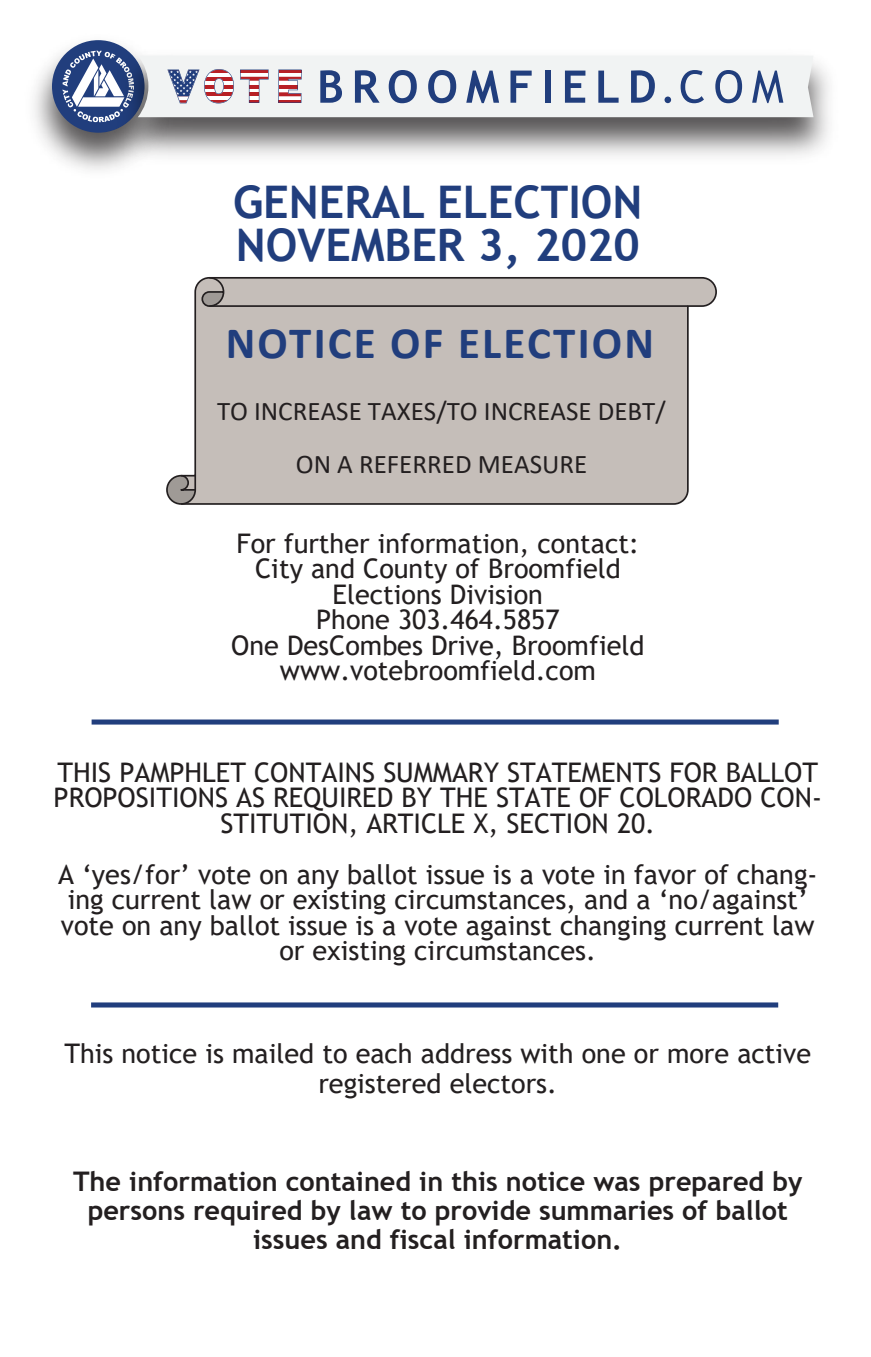
<style>
.page{position:relative;width:871px;height:1357px;background:#fff}
.page>*{position:absolute;margin:0;border:0;box-sizing:border-box;transform-origin:0 0}
.t1{font:700 45px/42.3px "Trebuchet MS";color:#213e7d}
.t2{font:700 45px "Calibri";letter-spacing:.05em;color:#213e7d}
.t3{font:27px/25.4px "Trebuchet MS";color:#231f20;text-align:center}
.t4{font:700 27px/29.2px "Trebuchet MS";color:#231f20;text-align:center}
.t5{font:27px/52.9px "Calibri";color:#231f20;text-align:center}
</style>
<div class="page">
<svg style="left:166px;top:277px;width:551px;height:228px;background:#c7c0bc"></svg>
<svg style="left:201px;top:277px;width:24px;height:31px"></svg>
<hr style="left:209px;top:305px;width:479px;height:2px;background:#231f20">
<svg style="left:167px;top:474px;width:30px;height:31px"></svg>
<div style="left:92px;top:719px;width:687px;height:5px;background:#213e7d"></div>
<div style="left:91px;top:1002px;width:687px;height:5px;background:#213e7d"></div>
<img style="left:34px;top:40px;width:77px;height:130px">
<div style="left:52px;top:40px;width:93px;height:93px;background:#213e7d;border-radius:50%"></div>
<img style="left:102px;top:42px;width:727px;height:128px">
<svg style="left:62px;top:51px;width:751px;height:71px"></svg>
<h1 class="t1" style="left:233px;top:181px;width:411px">GENERAL ELECTION<br>NOVEMBER 3, 2020</h1>
<h1 class="t2" style="left:226px;top:312px;width:430px">NOTICE OF ELECTION</h1>
<p class="t5" style="left:217px;top:384px;width:450px">TO INCREASE TAXES/TO INCREASE DEBT/<br>ON A REFERRED MEASURE</p>
<p class="t3" style="left:231px;top:530px;width:415px">For further information, contact:<br>City and County of Broomfield<br>Elections Division<br>Phone 303.464.5857<br>One DesCombes Drive, Broomfield www.votebroomfield.com</p>
<p class="t3" style="left:54px;top:759px;width:770px">THIS PAMPHLET CONTAINS SUMMARY STATEMENTS FOR BALLOT<br>PROPOSITIONS AS REQUIRED BY THE STATE OF COLORADO CON-<br>STITUTION, ARTICLE X, SECTION 20.</p>
<p class="t3" style="left:58px;top:861px;width:761px">A ‘yes/for’ vote on any ballot issue is a vote in favor of chang&shy;ing current law or existing circumstances, and a ‘no/against’ vote on any ballot issue is a vote against changing current law or existing circumstances.</p>
<p class="t3" style="left:64px;top:1038px;width:748px;line-height:30.2px">This notice is mailed to each address with one or more active registered electors.</p>
<p class="t4" style="left:73px;top:1166px;width:731px">The information contained in this notice was prepared by persons required by law to provide summaries of ballot issues and fiscal information.</p>
</div>
